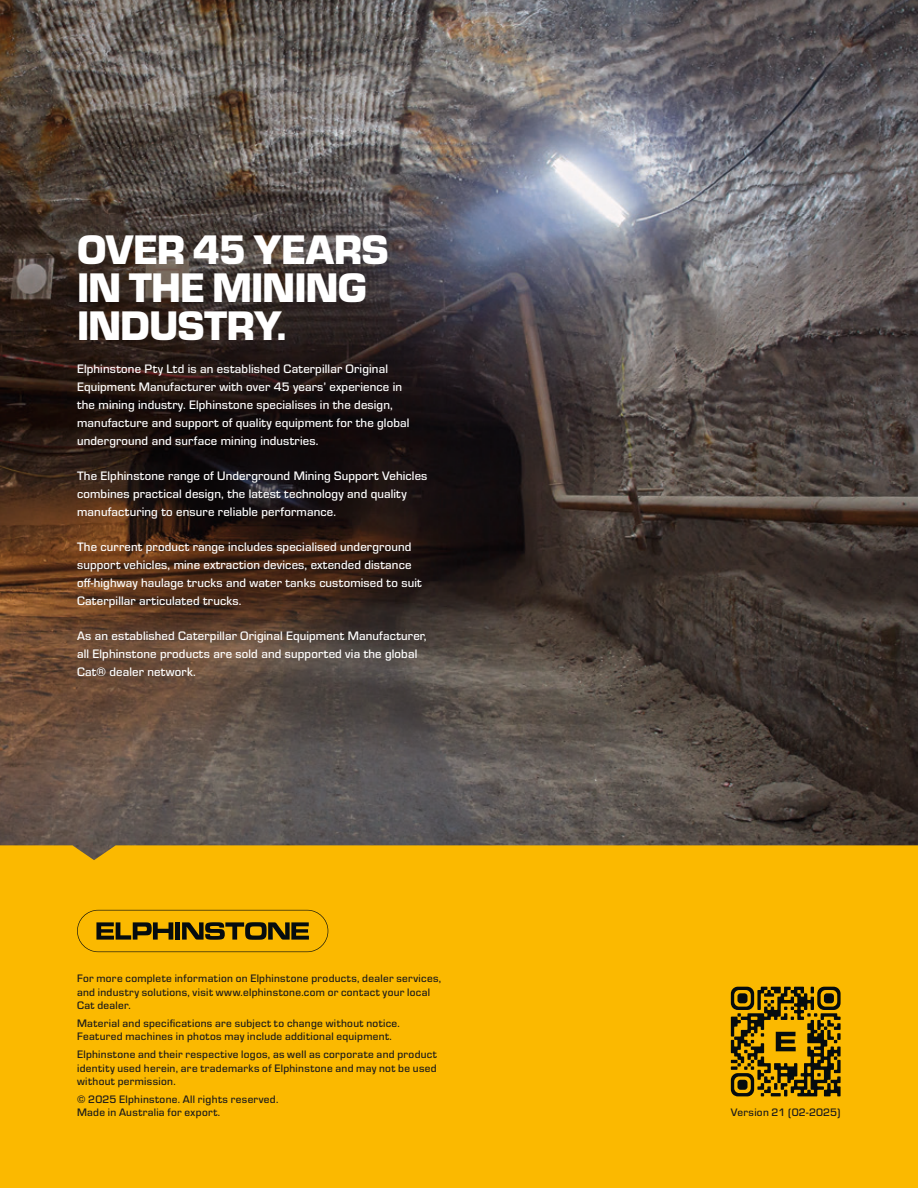
<style>
.page{position:relative;width:918px;height:1188px;background:#fff}
.page>*{position:absolute;margin:0;border:0;box-sizing:border-box;transform-origin:0 0}
.t1{font:900 42.9px/38.2px "Eurostile";letter-spacing:-.025em;color:#fff}
.t2{font:500 12.75px/18px "Eurostile";letter-spacing:.01em;color:#fff}
.t3{font:500 11.25px/13.5px "Eurostile";letter-spacing:.025em;color:#1c1b1a}
</style>
<div class="page">
<img style="left:0;top:0;width:918px;height:845px">
<div style="left:0;top:845px;width:918px;height:343px;background:#fbb900"></div>
<svg style="left:77px;top:910px;width:251px;height:42px;background:#c19003"></svg>
<svg style="left:731px;top:987px;width:110px;height:109px;background:#846506"></svg>
<h1 class="t1" style="left:77px;top:228px;width:313px">OVER 45 YEARS<br>IN THE MINING<br>INDUSTRY.</h1>
<p class="t2" style="left:77px;top:359px;width:334px">Elphinstone Pty Ltd is an established Caterpillar Original Equipment Manufacturer with over 45 years’ experience in the mining industry. Elphinstone specialises in the design, manufacture and support of quality equipment for the global underground and surface mining industries.</p>
<p class="t2" style="left:77px;top:466px;width:352px">The Elphinstone range of Underground Mining Support Vehicles combines practical design, the latest technology and quality manufacturing to ensure reliable performance.</p>
<p class="t2" style="left:77px;top:537px;width:346px">The current product range includes specialised underground support vehicles, mine extraction devices, extended distance off-highway haulage trucks and water tanks customised to suit Caterpillar articulated trucks.</p>
<p class="t2" style="left:77px;top:626px;width:351px">As an established Caterpillar Original Equipment Manufacturer, all Elphinstone products are sold and supported via the global<br>Cat® dealer network.</p>
<p class="t3" style="left:77px;top:971px;width:366px">For more complete information on Elphinstone products, dealer services, and industry solutions, visit www.elphinstone.com or contact your local<br>Cat dealer.</p>
<p class="t3" style="left:77px;top:1016px;width:324px">Material and specifications are subject to change without notice.<br>Featured machines in photos may include additional equipment.</p>
<p class="t3" style="left:77px;top:1047px;width:361px;text-align:justify">Elphinstone and their respective logos, as well as corporate and product identity used herein, are trademarks of Elphinstone and may not be used without permission.</p>
<p class="t3" style="left:77px;top:1092px;width:203px">© 2025 Elphinstone. All rights reserved.<br>Made in Australia for export.</p>
<p class="t3" style="left:731px;top:1105px;width:111px">Version 21 (02-2025)</p>
</div>
